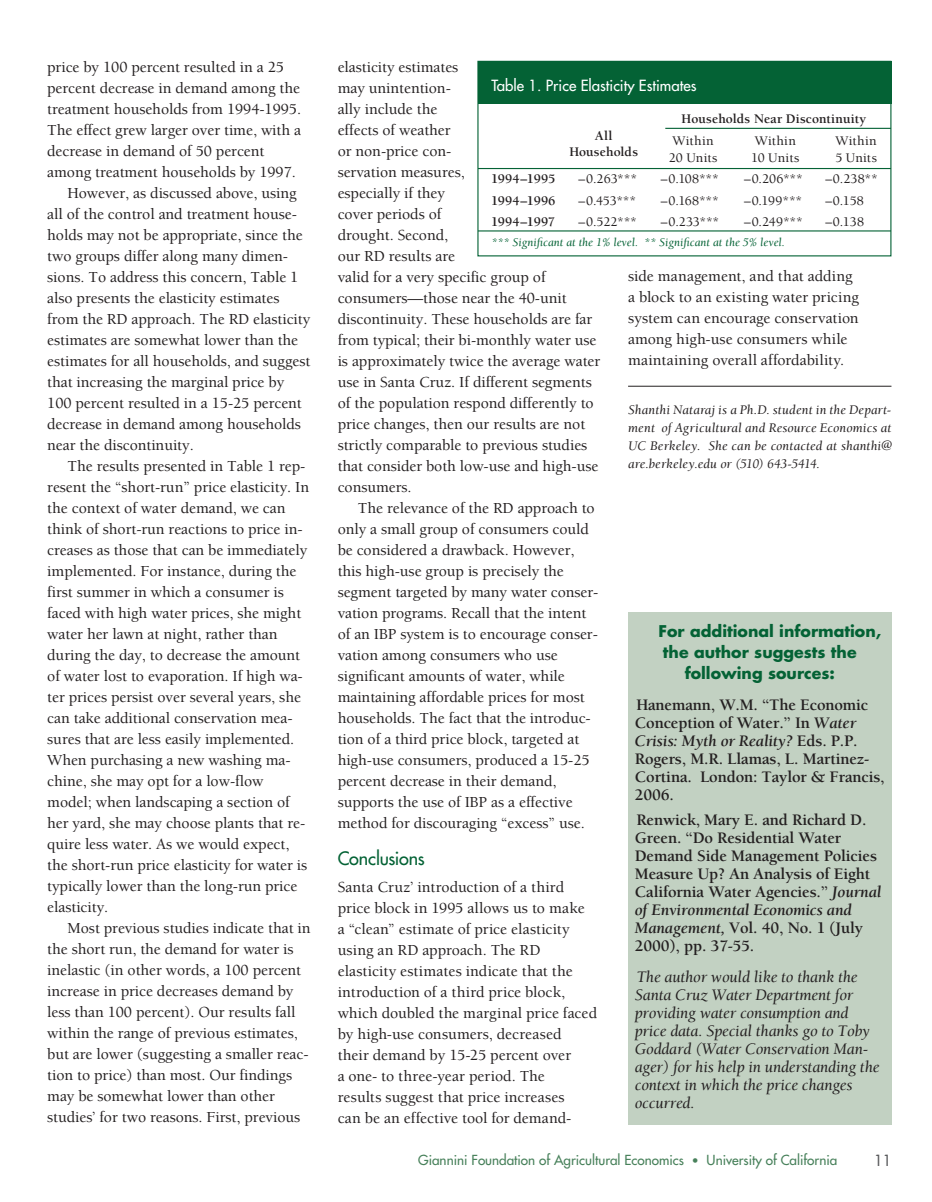
<style>
.page{position:relative;width:932px;height:1202px;background:#fff}
.page>*{position:absolute;margin:0;border:0;box-sizing:border-box;transform-origin:0 0}
.t1{font:500 18px "Futura Std";letter-spacing:-.015em;color:#046235}
.t2{font:700 16.5px/18px "Berkeley Std";letter-spacing:-.01em;color:#231f20}
.t3{font:italic 16.5px/18px "Berkeley Std";letter-spacing:-.01em;color:#231f20}
.t4{font:500 15.75px/21px "Berkeley Std";letter-spacing:-.005em;color:#231f20}
.t5{font:700 15.75px "Futura Std";color:#046235}
.t6{font:500 15px "Futura Std";color:#fff}
.t7{font:500 15px "Futura Std";color:#57585a}
.t8{font:italic 13.5px/18px "Berkeley Std";letter-spacing:.01em;color:#231f20;text-align:justify}
.t9{font:500 13.5px "Berkeley Std";letter-spacing:.01em;color:#231f20}
.t10{font:700 13.5px "Berkeley Std";letter-spacing:.005em;color:#231f20}
.t11{font:500 13.5px "Futura Std";color:#48815b}
.t12{font:italic 12px "Berkeley Std";color:#046235}
.s1{font-style:italic}
.s2{font-size:12px}
</style>
<div class="page">
<hr style="left:628px;top:386px;width:263px;height:1px;background:#231f20">
<div style="left:628px;top:612px;width:263px;height:512px;background:#c2d1c2"></div>
<hr style="left:478px;top:168px;width:413px;height:1px;background:#046235">
<hr style="left:478px;top:230px;width:413px;height:1px;background:#046235">
<hr style="left:665px;top:128px;width:226px;height:1px;background:#046235">
<div style="left:478px;top:61px;width:413px;height:42px;background:#046235"></div>
<p class="t4" style="left:47px;top:57px;width:255px">price by 100 percent resulted in a 25 percent decrease in demand among the treatment households from 1994-1995.<br>The effect grew larger over time, with a decrease in demand of 50 percent among treatment households by 1997.</p>
<p class="t4" style="left:47px;top:183px;width:265px;text-indent:20px">However, as discussed above, using all of the control and treatment house&shy;holds may not be appropriate, since the two groups differ along many dimen&shy;sions. To address this concern, Table 1 also presents the elasticity estimates from the RD approach. The RD elasticity estimates are somewhat lower than the estimates for all households, and suggest that increasing the marginal price by 100 percent resulted in a 15-25 percent decrease in demand among households near the discontinuity.</p>
<p class="t4" style="left:47px;top:456px;width:263px;text-indent:20px">The results presented in Table 1 rep&shy;resent the “short-run” price elasticity. In the context of water demand, we can think of short-run reactions to price in&shy;creases as those that can be immediately implemented. For instance, during the first summer in which a consumer is faced with high water prices, she might water her lawn at night, rather than during the day, to decrease the amount of water lost to evaporation. If high wa&shy;ter prices persist over several years, she can take additional conservation mea&shy;sures that are less easily implemented.<br>When purchasing a new washing ma&shy;chine, she may opt for a low-flow model; when landscaping a section of her yard, she may choose plants that re&shy;quire less water. As we would expect, the short-run price elasticity for water is typically lower than the long-run price elasticity.</p>
<p class="t4" style="left:47px;top:918px;width:265px;text-indent:20px">Most previous studies indicate that in the short run, the demand for water is inelastic (in other words, a 100 percent increase in price decreases demand by less than 100 percent). Our results fall within the range of previous estimates, but are lower (suggesting a smaller reac&shy;tion to price) than most. Our findings may be somewhat lower than other studies’ for two reasons. First, previous</p>
<p class="t4" style="left:338px;top:57px;width:129px">elasticity estimates may unintention&shy;ally include the effects of weather or non-price con&shy;servation measures, especially if they cover periods of drought. Second, our RD results are</p>
<p class="t6" style="left:491px;top:76px;width:206px">Table 1. Price Elasticity Estimates</p>
<h5 class="t10" style="left:681px;top:112px;width:186px">Households Near Discontinuity</h5>
<p class="t10" style="left:595px;top:128px;width:19px">All</p>
<p class="t9" style="left:672px;top:134px;width:43px">Within</p>
<p class="t9" style="left:754px;top:134px;width:43px">Within</p>
<p class="t9" style="left:835px;top:134px;width:43px">Within</p>
<p class="t10" style="left:569px;top:145px;width:70px">Households</p>
<p class="t9" style="left:668px;top:150px;width:50px">20 Units</p>
<p class="t9" style="left:751px;top:150px;width:50px">10 Units</p>
<p class="t9" style="left:835px;top:150px;width:43px">5 Units</p>
<p class="t10" style="left:491px;top:172px;width:66px">1994–1995</p>
<p class="t9" style="left:578px;top:172px;width:60px">–0.263***</p>
<p class="t9" style="left:661px;top:172px;width:60px">–0.108***</p>
<p class="t9" style="left:744px;top:172px;width:60px">–0.206***</p>
<p class="t9" style="left:825px;top:172px;width:54px">–0.238**</p>
<p class="t10" style="left:491px;top:193px;width:66px">1994–1996</p>
<p class="t9" style="left:578px;top:193px;width:59px">–0.453***</p>
<p class="t9" style="left:661px;top:193px;width:59px">–0.168***</p>
<p class="t9" style="left:744px;top:193px;width:60px">–0.199***</p>
<p class="t9" style="left:825px;top:193px;width:40px">–0.158</p>
<p class="t10" style="left:491px;top:215px;width:66px">1994–1997</p>
<p class="t9" style="left:578px;top:215px;width:60px">–0.522***</p>
<p class="t9" style="left:661px;top:215px;width:60px">–0.233***</p>
<p class="t9" style="left:744px;top:215px;width:60px">–0.249***</p>
<p class="t9" style="left:825px;top:215px;width:40px">–0.138</p>
<p class="t12" style="left:491px;top:236px;width:295px">*** Significant at the 1% level. ** Significant at the 5% level.</p>
<p class="t4" style="left:628px;top:266px;width:232px">side management, and that adding a block to an existing water pricing system can encourage conservation among high-use consumers while maintaining overall affordability.</p>
<p class="t8" style="left:628px;top:400px;width:265px">Shanthi Nataraj is a Ph.D. student in the Depart&shy;ment of Agricultural and Resource Economics at UC Berkeley. She can be contacted at shanthi@ are.berkeley.edu or (510) 643-5414.</p>
<p class="t4" style="left:338px;top:267px;width:264px">valid for a very specific group of consumers—those near the 40-unit discontinuity. These households are far from typical; their bi-monthly water use is approximately twice the average water use in Santa Cruz. If different segments of the population respond differently to price changes, then our results are not strictly comparable to previous studies that consider both low-use and high-use consumers.</p>
<p class="t4" style="left:337px;top:498px;width:262px;text-indent:20px">The relevance of the RD approach to only a small group of consumers could be considered a drawback. However, this high-use group is precisely the segment targeted by many water conser&shy;vation programs. Recall that the intent of an IBP system is to encourage conser&shy;vation among consumers who use significant amounts of water, while maintaining affordable prices for most households. The fact that the introduc&shy;tion of a third price block, targeted at high-use consumers, produced a 15-25 percent decrease in their demand, supports the use of IBP as a effective method for discouraging “excess” use.</p>
<p class="t1" style="left:338px;top:847px;width:89px">Conclusions</p>
<p class="t4" style="left:338px;top:876px;width:261px">Santa Cruz’ introduction of a third price block in 1995 allows us to make<br>a “clean” estimate of price elasticity using an RD approach. The RD elasticity estimates indicate that the introduction of a third price block, which doubled the marginal price faced by high-use consumers, decreased<br>their demand by 15-25 percent over<br>a one- to three-year period. The<br>results suggest that price increases<br>can be an effective tool for demand-</p>
<p class="t5" style="left:658px;top:620px;width:224px">For additional information,</p>
<p class="t5" style="left:663px;top:641px;width:195px">the author suggests the</p>
<p class="t5" style="left:684px;top:662px;width:152px">following sources:</p>
<p class="t2" style="left:634px;top:696px;width:251px">Hanemann, W.M. “The Economic<br>Conception of Water.” In <span class="s1">Water<br>Crisis: Myth or Reality?</span> Eds. P.P.<br>Rogers, M.R. Llamas, L. Martinez-<br>Cortina. London: Taylor &amp; Francis,<br>2006.</p>
<h4 class="t2" style="left:634px;top:811px;width:248px">Renwick, Mary E. and Richard D.<br>Green. “Do Residential Water<br>Demand Side Management Policies<br>Measure Up? An Analysis of Eight<br>California Water Agencies.” <span class="s1">Journal of Environmental Economics and<br>Management,</span> Vol. 40, No. 1 (July<br>2000), pp. 37-55.</h4>
<p class="t3" style="left:634px;top:968px;width:246px">The author would like to thank the<br>Santa Cruz Water Department for providing water consumption and price data. Special thanks go to Toby<br>Goddard (Water Conservation Man&shy;ager) for his help in understanding the context in which the price changes occurred.</p>
<p class="t11" style="left:418px;top:1151px;width:421px">Giannini Foundation of Agricultural Economics <span class="s2">•</span> University of California</p>
<p class="t7" style="left:874px;top:1150px;width:19px">11</p>
</div>
